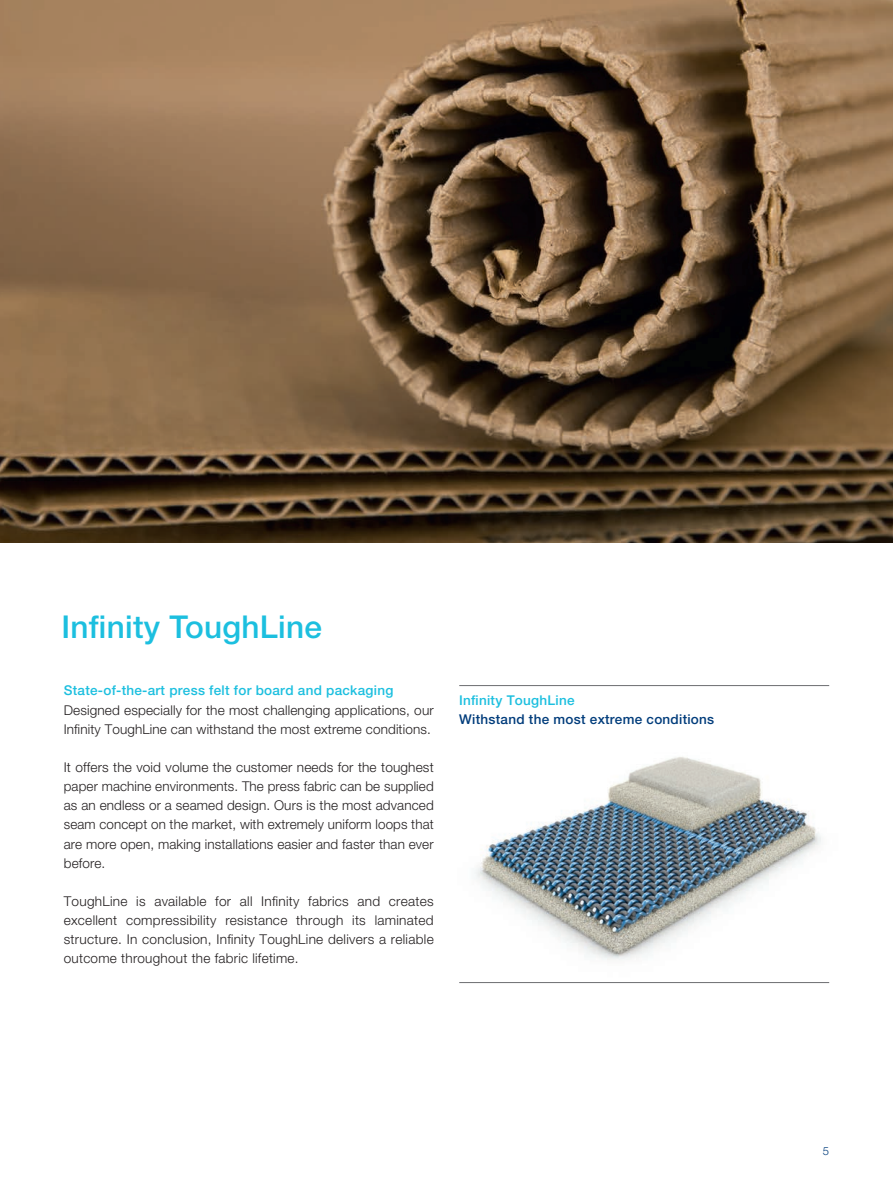
<style>
.page{position:relative;width:893px;height:1191px;background:#fff}
.page>*{position:absolute;margin:0;border:0;box-sizing:border-box;transform-origin:0 0}
.t1{font:500 31.5px "Helvetica Neue LT Pro";letter-spacing:.01em;color:#1cbfdf}
.t2{font:300 13.5px/19.2px "Helvetica Neue LT Pro";letter-spacing:.01em;color:#231f20;text-align:justify}
.t3{font:500 13.5px "Helvetica Neue LT Pro";letter-spacing:.02em;color:#1cbfdf}
.t4{font:500 13.5px "Helvetica Neue LT Pro";letter-spacing:.02em;color:#013c7b}
.t5{font:300 11.25px "Helvetica Neue LT Pro";color:#013c7b}
</style>
<div class="page">
<img style="left:460px;top:757px;width:370px;height:227px">
<hr style="left:459px;top:685px;width:370px;height:1px;background:#6c6d70">
<hr style="left:459px;top:982px;width:370px;height:1px;background:#6c6d70">
<img style="left:0;top:0;width:893px;height:542px">
<h1 class="t1" style="left:61px;top:608px;width:262px">Infinity ToughLine</h1>
<p class="t3" style="left:64px;top:682px;width:331px">State-of-the-art press felt for board and packaging</p>
<p class="t2" style="left:64px;top:700px;width:371px">Designed especially for the most challenging applications, our<br>Infinity ToughLine can withstand the most extreme conditions.</p>
<p class="t2" style="left:64px;top:757px;width:371px">It offers the void volume the customer needs for the toughest paper machine environments. The press fabric can be supplied as an endless or a seamed design. Ours is the most advanced seam concept on the market, with extremely uniform loops that are more open, making installations easier and faster than ever before.</p>
<p class="t2" style="left:64px;top:891px;width:371px">ToughLine is available for all Infinity fabrics and creates excellent compressibility resistance through its laminated structure. In conclusion, Infinity ToughLine delivers a reliable outcome throughout the fabric lifetime.</p>
<p class="t3" style="left:459px;top:692px;width:117px">Infinity ToughLine</p>
<p class="t4" style="left:459px;top:711px;width:257px">Withstand the most extreme conditions</p>
<p class="t5" style="left:823px;top:1144px;width:8px">5</p>
</div>
